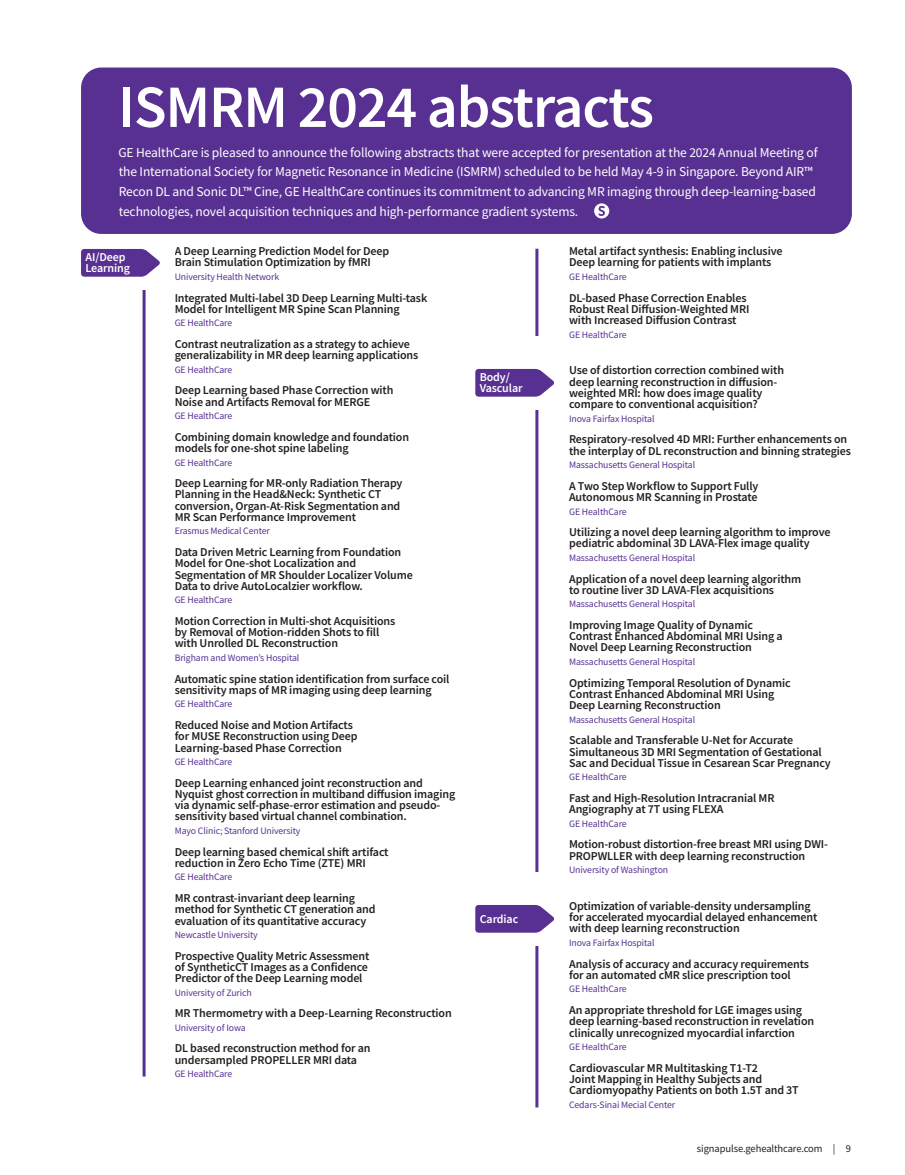
<style>
.page{position:relative;width:905px;height:1175px;background:#fff}
.page>*{position:absolute;margin:0;border:0;box-sizing:border-box;transform-origin:0 0}
.Header_-_Medium{font:600 60px "Source Sans Pro";letter-spacing:-.02em;color:#fff}
.Body_Copy{font:13.5px/19.5px "Source Sans Pro";letter-spacing:-.01em;color:#fff}
.ABSTRACT_AREA{font:600 12px/11.2px "Source Sans Pro";letter-spacing:-.01em;color:#231f20}
.ABSTRACT_AREA-2{font:600 12px/11.2px "Source Sans Pro";letter-spacing:-.01em;color:#fff}
.t1{font:10.5px "Source Sans Pro";letter-spacing:-.01em;color:#231f20}
.ABSTRACT_INSTITUTION{font:9.75px "Source Sans Pro";letter-spacing:-.01em;color:#583092}
</style>
<div class="page">
<div style="left:81px;top:68px;width:770px;height:166px;background:#583092;border-radius:20px"></div>
<svg style="left:594px;top:203px;width:15px;height:15px"></svg>
<svg style="left:142px;top:290px;width:4px;height:786px;background:#8163ac"></svg>
<hr style="left:535px;top:249px;width:3px;height:858px;background:#583092">
<div style="left:475px;top:872px;width:94px;height:74px;background:#fff"></div>
<svg style="left:475px;top:905px;width:79px;height:27px;background:#67429b"></svg>
<div style="left:475px;top:337px;width:94px;height:73px;background:#fff"></div>
<svg style="left:475px;top:369px;width:79px;height:28px;background:#69459d"></svg>
<svg style="left:81px;top:249px;width:79px;height:28px;background:#69459d"></svg>
<p class="Header_-_Medium" style="left:118px;top:68px;width:537px">ISMRM 2024 abstracts</p>
<p class="Body_Copy" style="left:118px;top:143px;width:700px">GE HealthCare is pleased to announce the following abstracts that were accepted for presentation at the 2024 Annual Meeting of the International Society for Magnetic Resonance in Medicine (ISMRM) scheduled to be held May 4-9 in Singapore. Beyond AIR™ Recon DL and Sonic DL™ Cine, GE HealthCare continues its commitment to advancing MR imaging through deep-learning-based technologies, novel acquisition techniques and high-performance gradient systems.</p>
<p class="ABSTRACT_AREA" style="left:175px;top:245px;width:216px">A Deep Learning Prediction Model for Deep<br>Brain Stimulation Optimization by fMRI</p>
<p class="ABSTRACT_INSTITUTION" style="left:175px;top:270px;width:106px">University Health Network</p>
<p class="ABSTRACT_AREA" style="left:175px;top:292px;width:254px">Integrated Multi-label 3D Deep Learning Multi-task<br>Model for Intelligent MR Spine Scan Planning</p>
<p class="ABSTRACT_INSTITUTION" style="left:175px;top:317px;width:59px">GE HealthCare</p>
<p class="ABSTRACT_AREA" style="left:175px;top:338px;width:245px">Contrast neutralization as a strategy to achieve generalizability in MR deep learning applications</p>
<p class="ABSTRACT_INSTITUTION" style="left:175px;top:363px;width:59px">GE HealthCare</p>
<p class="ABSTRACT_AREA" style="left:175px;top:384px;width:220px">Deep Learning based Phase Correction with<br>Noise and Artifacts Removal for MERGE</p>
<p class="ABSTRACT_INSTITUTION" style="left:175px;top:410px;width:59px">GE HealthCare</p>
<p class="ABSTRACT_AREA" style="left:175px;top:431px;width:236px">Combining domain knowledge and foundation models for one-shot spine labeling</p>
<p class="ABSTRACT_INSTITUTION" style="left:175px;top:456px;width:59px">GE HealthCare</p>
<p class="ABSTRACT_AREA" style="left:175px;top:477px;width:229px">Deep Learning for MR-only Radiation Therapy Planning in the Head&amp;Neck: Synthetic CT conversion, Organ-At-Risk Segmentation and MR Scan Performance Improvement</p>
<p class="ABSTRACT_INSTITUTION" style="left:175px;top:525px;width:97px">Erasmus Medical Center</p>
<p class="ABSTRACT_AREA" style="left:175px;top:546px;width:239px">Data Driven Metric Learning from Foundation Model for One-shot Localization and Segmentation of MR Shoulder Localizer Volume Data to drive AutoLocalzier workflow.</p>
<p class="ABSTRACT_INSTITUTION" style="left:175px;top:594px;width:59px">GE HealthCare</p>
<p class="ABSTRACT_AREA" style="left:175px;top:615px;width:222px">Motion Correction in Multi-shot Acquisitions by Removal of Motion-ridden Shots to fill with Unrolled DL Reconstruction</p>
<p class="ABSTRACT_INSTITUTION" style="left:175px;top:651px;width:126px">Brigham and Women’s Hospital</p>
<p class="ABSTRACT_AREA" style="left:175px;top:673px;width:276px">Automatic spine station identification from surface coil sensitivity maps of MR imaging using deep learning</p>
<p class="ABSTRACT_INSTITUTION" style="left:175px;top:698px;width:59px">GE HealthCare</p>
<p class="ABSTRACT_AREA" style="left:175px;top:719px;width:184px">Reduced Noise and Motion Artifacts for MUSE Reconstruction using Deep<br>Learning-based Phase Correction</p>
<p class="ABSTRACT_INSTITUTION" style="left:175px;top:755px;width:59px">GE HealthCare</p>
<p class="ABSTRACT_AREA" style="left:175px;top:777px;width:282px">Deep Learning enhanced joint reconstruction and Nyquist ghost correction in multiband diffusion imaging via dynamic self-phase-error estimation and pseudo&shy;sensitivity based virtual channel combination.</p>
<p class="ABSTRACT_INSTITUTION" style="left:175px;top:824px;width:127px">Mayo Clinic; Stanford University</p>
<p class="ABSTRACT_AREA" style="left:175px;top:846px;width:215px">Deep learning based chemical shift artifact reduction in Zero Echo Time (ZTE) MRI</p>
<p class="ABSTRACT_INSTITUTION" style="left:175px;top:871px;width:59px">GE HealthCare</p>
<p class="ABSTRACT_AREA" style="left:175px;top:892px;width:202px">MR contrast-invariant deep learning method for Synthetic CT generation and evaluation of its quantitative accuracy</p>
<p class="ABSTRACT_INSTITUTION" style="left:175px;top:928px;width:85px">Newcastle University</p>
<p class="ABSTRACT_AREA" style="left:175px;top:950px;width:196px;text-align:justify">Prospective Quality Metric Assessment of SyntheticCT Images as a Confidence Predictor of the Deep Learning model</p>
<p class="ABSTRACT_INSTITUTION" style="left:175px;top:986px;width:79px">University of Zurich</p>
<p class="ABSTRACT_AREA" style="left:175px;top:1007px;width:278px">MR Thermometry with a Deep-Learning Reconstruction</p>
<p class="ABSTRACT_INSTITUTION" style="left:175px;top:1021px;width:73px">University of Iowa</p>
<p class="ABSTRACT_AREA" style="left:175px;top:1042px;width:197px">DL based reconstruction method for an undersampled PROPELLER MRI data</p>
<p class="ABSTRACT_INSTITUTION" style="left:175px;top:1067px;width:59px">GE HealthCare</p>
<p class="ABSTRACT_AREA" style="left:569px;top:245px;width:215px">Metal artifact synthesis: Enabling inclusive<br>Deep learning for patients with implants</p>
<p class="ABSTRACT_INSTITUTION" style="left:569px;top:270px;width:59px">GE HealthCare</p>
<p class="ABSTRACT_AREA" style="left:569px;top:292px;width:182px">DL-based Phase Correction Enables<br>Robust Real Diffusion-Weighted MRI with Increased Diffusion Contrast</p>
<p class="ABSTRACT_INSTITUTION" style="left:569px;top:328px;width:59px">GE HealthCare</p>
<p class="ABSTRACT_AREA" style="left:569px;top:365px;width:216px">Use of distortion correction combined with deep learning reconstruction in diffusion&shy;weighted MRI: how does image quality compare to conventional acquisition?</p>
<p class="ABSTRACT_INSTITUTION" style="left:569px;top:412px;width:87px">Inova Fairfax Hospital</p>
<p class="ABSTRACT_AREA" style="left:569px;top:433px;width:283px">Respiratory-resolved 4D MRI: Further enhancements on the interplay of DL reconstruction and binning strategies</p>
<p class="ABSTRACT_INSTITUTION" style="left:569px;top:458px;width:128px">Massachusetts General Hospital</p>
<p class="ABSTRACT_AREA" style="left:569px;top:480px;width:191px">A Two Step Workflow to Support Fully<br>Autonomous MR Scanning in Prostate</p>
<p class="ABSTRACT_INSTITUTION" style="left:569px;top:505px;width:59px">GE HealthCare</p>
<p class="ABSTRACT_AREA" style="left:569px;top:526px;width:263px">Utilizing a novel deep learning algorithm to improve pediatric abdominal 3D LAVA-Flex image quality</p>
<p class="ABSTRACT_INSTITUTION" style="left:569px;top:551px;width:128px">Massachusetts General Hospital</p>
<p class="ABSTRACT_AREA" style="left:569px;top:573px;width:234px">Application of a novel deep learning algorithm to routine liver 3D LAVA-Flex acquisitions</p>
<p class="ABSTRACT_INSTITUTION" style="left:569px;top:598px;width:128px">Massachusetts General Hospital</p>
<p class="ABSTRACT_AREA" style="left:569px;top:619px;width:215px">Improving Image Quality of Dynamic<br>Contrast Enhanced Abdominal MRI Using a<br>Novel Deep Learning Reconstruction</p>
<p class="ABSTRACT_INSTITUTION" style="left:569px;top:655px;width:128px">Massachusetts General Hospital</p>
<p class="ABSTRACT_AREA" style="left:569px;top:677px;width:223px">Optimizing Temporal Resolution of Dynamic<br>Contrast Enhanced Abdominal MRI Using<br>Deep Learning Reconstruction</p>
<p class="ABSTRACT_INSTITUTION" style="left:569px;top:713px;width:128px">Massachusetts General Hospital</p>
<p class="ABSTRACT_AREA" style="left:569px;top:734px;width:263px">Scalable and Transferable U-Net for Accurate<br>Simultaneous 3D MRI Segmentation of Gestational<br>Sac and Decidual Tissue in Cesarean Scar Pregnancy</p>
<p class="ABSTRACT_INSTITUTION" style="left:569px;top:771px;width:59px">GE HealthCare</p>
<p class="ABSTRACT_AREA" style="left:569px;top:792px;width:207px">Fast and High-Resolution Intracranial MR<br>Angiography at 7T using FLEXA</p>
<p class="ABSTRACT_INSTITUTION" style="left:569px;top:817px;width:59px">GE HealthCare</p>
<p class="ABSTRACT_AREA" style="left:569px;top:838px;width:260px">Motion-robust distortion-free breast MRI using DWI-<br>PROPWLLER with deep learning reconstruction</p>
<p class="ABSTRACT_INSTITUTION" style="left:569px;top:863px;width:101px">University of Washington</p>
<p class="ABSTRACT_AREA" style="left:569px;top:900px;width:250px">Optimization of variable-density undersampling for accelerated myocardial delayed enhancement with deep learning reconstruction</p>
<p class="ABSTRACT_INSTITUTION" style="left:569px;top:936px;width:87px">Inova Fairfax Hospital</p>
<p class="ABSTRACT_AREA" style="left:569px;top:957px;width:241px">Analysis of accuracy and accuracy requirements for an automated cMR slice prescription tool</p>
<p class="ABSTRACT_INSTITUTION" style="left:569px;top:983px;width:59px">GE HealthCare</p>
<p class="ABSTRACT_AREA" style="left:569px;top:1004px;width:246px">An appropriate threshold for LGE images using deep learning-based reconstruction in revelation clinically unrecognized myocardial infarction</p>
<p class="ABSTRACT_INSTITUTION" style="left:569px;top:1040px;width:59px">GE HealthCare</p>
<p class="ABSTRACT_AREA" style="left:569px;top:1062px;width:231px">Cardiovascular MR Multitasking T1-T2<br>Joint Mapping in Healthy Subjects and<br>Cardiomyopathy Patients on both 1.5T and 3T</p>
<p class="ABSTRACT_INSTITUTION" style="left:569px;top:1098px;width:108px">Cedars-Sinai Mecial Center</p>
<p class="ABSTRACT_AREA-2" style="left:86px;top:251px;width:46px">AI/Deep<br>Learning</p>
<p class="ABSTRACT_AREA-2" style="left:480px;top:371px;width:44px">Body/<br>Vascular</p>
<p class="ABSTRACT_AREA-2" style="left:480px;top:912px;width:40px">Cardiac</p>
<p class="t1" style="left:697px;top:1142px;width:155px">signapulse.gehealthcare.com | 9</p>
</div>
